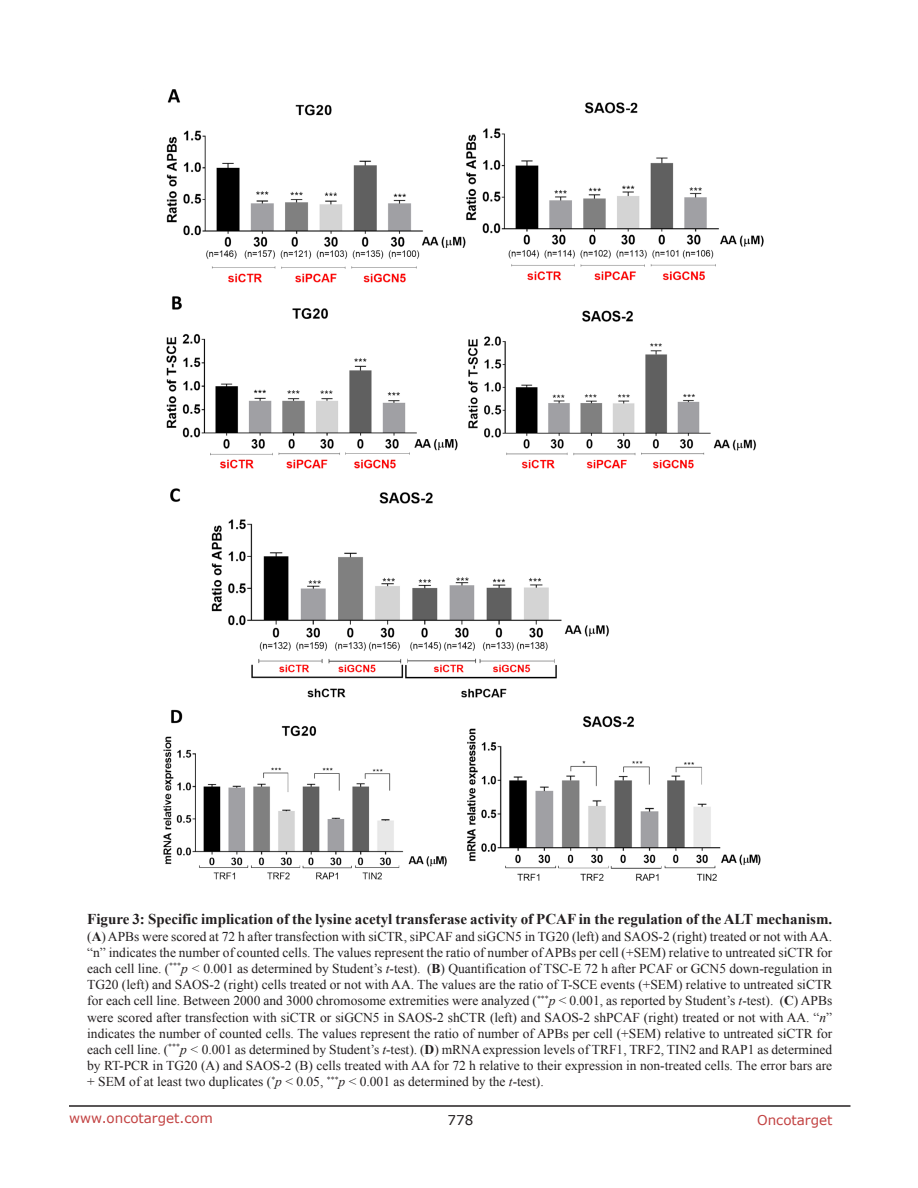
<style>
.page{position:relative;width:918px;height:1188px;background:#fff}
.page>*{position:absolute;margin:0;border:0;box-sizing:border-box;transform-origin:0 0}
.Figuretrx{font:700 15px "Times New Roman";color:#231f20}
.Figuretrx-2{font:13.5px/16.2px "Times New Roman";color:#231f20;text-align:justify}
.t1{font:13.5px "Verdana";color:#c24141}
.t2{font:13.5px "Verdana";color:#231f20}
.s1{font-weight:700}
.s2{font-style:italic}
</style>
<div class="page">
<hr style="left:69px;top:1105px;width:781px;height:2px;background:#231f20">
<img style="left:163px;top:90px;width:601px;height:790px">
<p class="Figuretrx" style="left:87px;top:909px;width:747px">Figure 3: Specific implication of the lysine acetyl transferase activity of PCAF in the regulation of the ALT mechanism.</p>
<p class="Figuretrx-2" style="left:87px;top:928px;width:747px">(<span class="s1">A</span>) APBs were scored at 72 h after transfection with siCTR, siPCAF and siGCN5 in TG20 (left) and SAOS-2 (right) treated or not with AA. “n” indicates the number of counted cells. The values represent the ratio of number of APBs per cell (+SEM) relative to untreated siCTR for each cell line. (<sup>***</sup><span class="s2">p &lt;</span> 0.001 as determined by Student’s <span class="s2">t</span>-test). (<span class="s1">B</span>) Quantification of TSC-E 72 h after PCAF or GCN5 down-regulation in TG20 (left) and SAOS-2 (right) cells treated or not with AA. The values are the ratio of T-SCE events (+SEM) relative to untreated siCTR for each cell line. Between 2000 and 3000 chromosome extremities were analyzed (<sup>***</sup><span class="s2">p</span> &lt; 0.001, as reported by Student’s <span class="s2">t</span>-test). (<span class="s1">C</span>) APBs were scored after transfection with siCTR or siGCN5 in SAOS-2 shCTR (left) and SAOS-2 shPCAF (right) treated or not with AA. “<span class="s2">n</span>” indicates the number of counted cells. The values represent the ratio of number of APBs per cell (+SEM) relative to untreated siCTR for each cell line. (<sup>***</sup><span class="s2">p &lt;</span> 0.001 as determined by Student’s <span class="s2">t</span>-test). (<span class="s1">D</span>) mRNA expression levels of TRF1, TRF2, TIN2 and RAP1 as determined by RT-PCR in TG20 (A) and SAOS-2 (B) cells treated with AA for 72 h relative to their expression in non-treated cells. The error bars are + SEM of at least two duplicates (<sup>*</sup><span class="s2">p</span> &lt; 0.05, <sup>***</sup><span class="s2">p</span> &lt; 0.001 as determined by the <span class="s2">t</span>-test).</p>
<p class="t1" style="left:69px;top:1109px;width:145px">www.oncotarget.com</p>
<p class="t2" style="left:448px;top:1111px;width:27px">778</p>
<p class="t1" style="left:757px;top:1111px;width:77px">Oncotarget</p>
</div>
